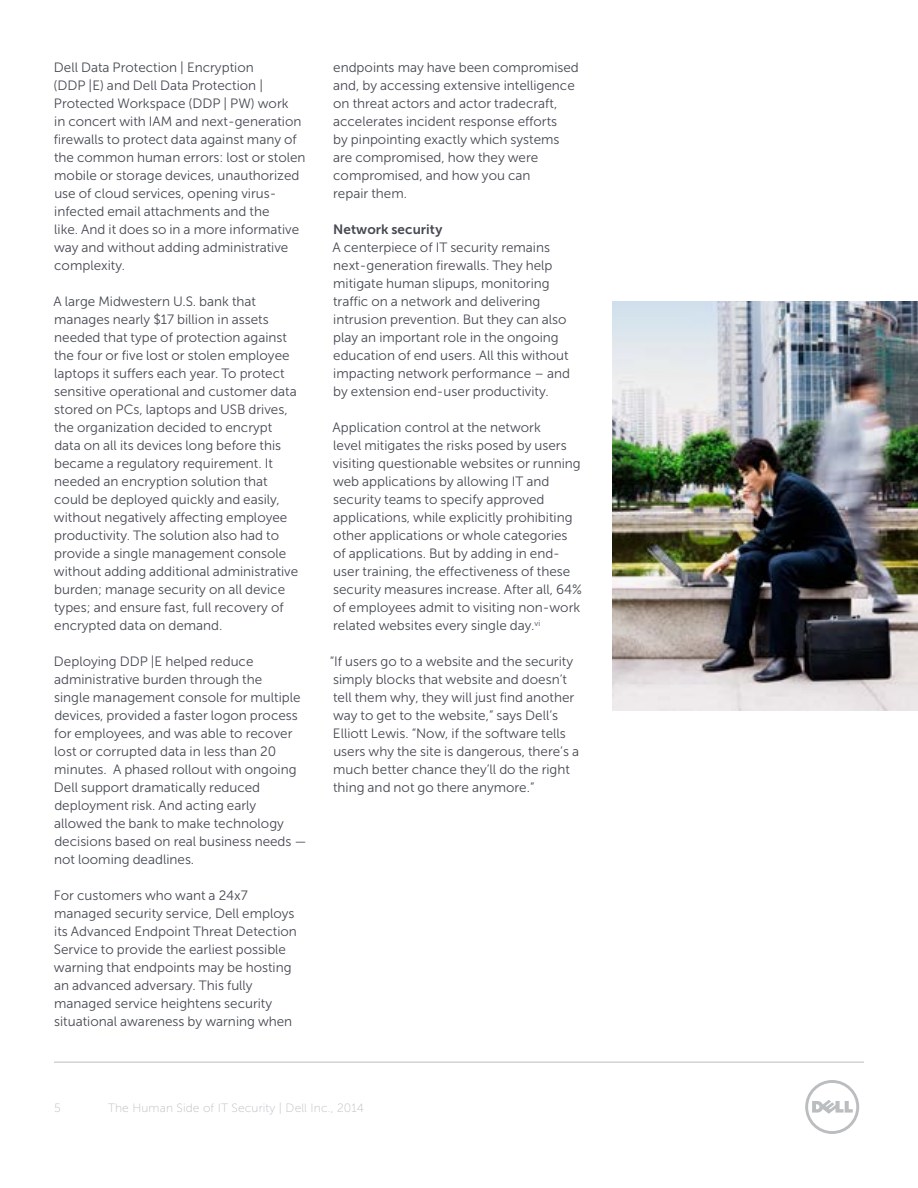
<style>
.page{position:relative;width:918px;height:1188px;background:#fff}
.page>*{position:absolute;margin:0;border:0;box-sizing:border-box;transform-origin:0 0}
.t1{font:13.5px/18px "Museo Sans For Dell 300";color:#464953}
.t2{font:13.5px "Museo Sans For Dell 700";letter-spacing:.005em;color:#464953}
.t3{font:12px "Museo Sans For Dell 100";letter-spacing:.01em;color:#bbbec1}
</style>
<div class="page">
<hr style="left:54px;top:1062px;width:810px;height:1px;background:#bbbec1">
<svg style="left:805px;top:1080px;width:54px;height:54px"></svg>
<img style="left:612px;top:302px;width:306px;height:409px">
<p class="t1" style="left:54px;top:58px;width:253px">Dell Data Protection | Encryption<br>(DDP |E) and Dell Data Protection | Protected Workspace (DDP | PW) work<br>in concert with IAM and next-generation firewalls to protect data against many of the common human errors: lost or stolen mobile or storage devices, unauthorized use of cloud services, opening virus&shy;infected email attachments and the<br>like. And it does so in a more informative way and without adding administrative complexity.</p>
<p class="t1" style="left:54px;top:292px;width:246px">A large Midwestern U.S. bank that manages nearly $17 billion in assets needed that type of protection against the four or five lost or stolen employee laptops it suffers each year. To protect sensitive operational and customer data stored on PCs, laptops and USB drives, the organization decided to encrypt data on all its devices long before this became a regulatory requirement. It needed an encryption solution that could be deployed quickly and easily, without negatively affecting employee productivity. The solution also had to provide a single management console without adding additional administrative burden; manage security on all device types; and ensure fast, full recovery of encrypted data on demand.</p>
<p class="t1" style="left:54px;top:652px;width:254px">Deploying DDP |E helped reduce administrative burden through the<br>single management console for multiple devices, provided a faster logon process for employees, and was able to recover lost or corrupted data in less than 20 minutes. A phased rollout with ongoing Dell support dramatically reduced deployment risk. And acting early allowed the bank to make technology decisions based on real business needs — not looming deadlines.</p>
<p class="t1" style="left:54px;top:886px;width:245px">For customers who want a 24x7 managed security service, Dell employs its Advanced Endpoint Threat Detection Service to provide the earliest possible warning that endpoints may be hosting an advanced adversary. This fully managed service heightens security situational awareness by warning when</p>
<p class="t1" style="left:333px;top:58px;width:247px">endpoints may have been compromised and, by accessing extensive intelligence on threat actors and actor tradecraft, accelerates incident response efforts<br>by pinpointing exactly which systems are compromised, how they were compromised, and how you can<br>repair them.</p>
<p class="t2" style="left:333px;top:222px;width:111px">Network security</p>
<p class="t1" style="left:333px;top:238px;width:239px">A centerpiece of IT security remains next-generation firewalls. They help mitigate human slipups, monitoring traffic on a network and delivering intrusion prevention. But they can also play an important role in the ongoing education of end users. All this without impacting network performance – and by extension end-user productivity.</p>
<p class="t1" style="left:333px;top:418px;width:251px">Application control at the network<br>level mitigates the risks posed by users visiting questionable websites or running web applications by allowing IT and security teams to specify approved applications, while explicitly prohibiting other applications or whole categories of applications. But by adding in end&shy;user training, the effectiveness of these security measures increase. After all, 64% of employees admit to visiting non-work related websites every single day.<sup>vi</sup></p>
<p class="t1" style="left:330px;top:652px;width:251px">“If users go to a website and the security simply blocks that website and doesn’t tell them why, they will just find another way to get to the website,” says Dell’s Elliott Lewis. “Now, if the software tells users why the site is dangerous, there’s a much better chance they’ll do the right thing and not go there anymore.”</p>
<p class="t3" style="left:54px;top:1101px;width:8px">5</p>
<p class="t3" style="left:108px;top:1101px;width:257px">The Human Side of IT Security | Dell Inc., 2014</p>
</div>
